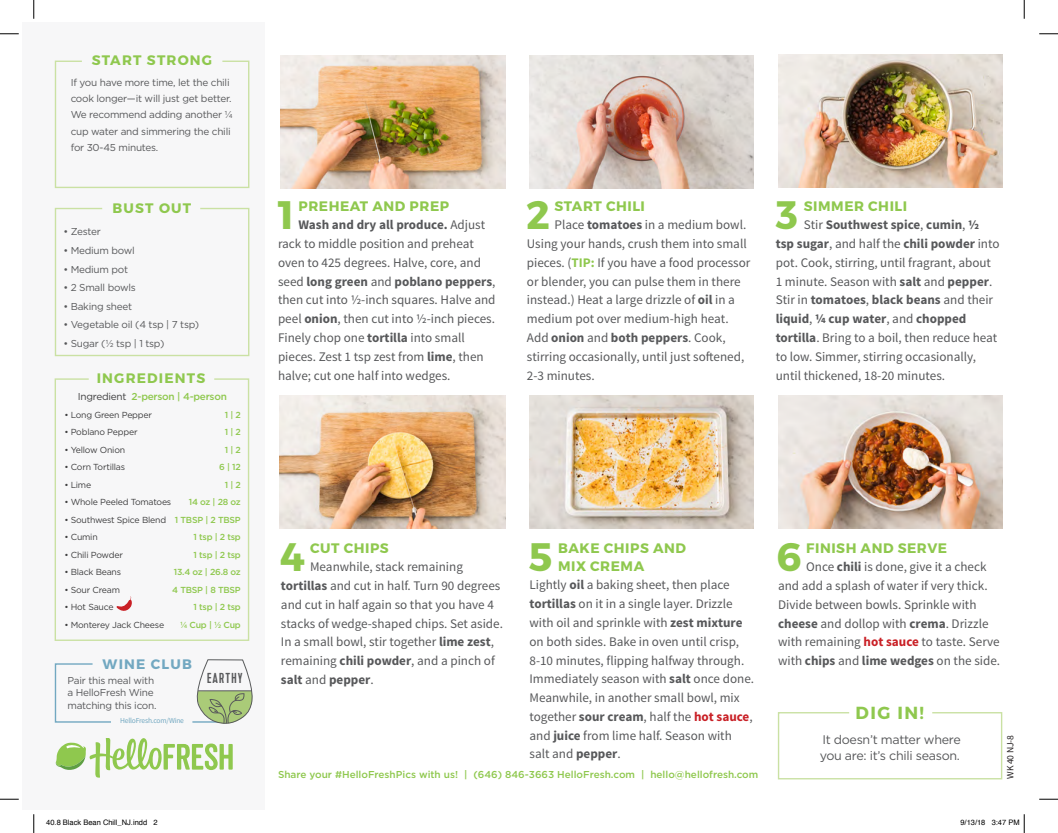
<style>
.page{position:relative;width:1058px;height:833px;background:#fff}
.page>*{position:absolute;margin:0;border:0;box-sizing:border-box;transform-origin:0 0}
.t1{font:700 39.62px "Montserrat";color:#8fc84e}
.t2{font:700 17.5px "Montserrat";color:#8fc84e}
.t3{font:14.38px "Kapra";letter-spacing:.08em;color:#58595b}
.t4{font:700 13.75px/18.1px "Montserrat";letter-spacing:.04em;color:#8fc84e}
.t5{font:700 13.75px "Montserrat";letter-spacing:.085em;color:#8fc84e}
.t6{font:700 13.75px "Montserrat";letter-spacing:.085em;color:#72a8c1}
.t7{font:13.12px/18.8px "Source Sans Pro";color:#57585a}
.t8{font:12.5px/16.8px "Gotham";letter-spacing:-.025em;color:#57585a}
.t9{font:10px/16.2px "Gotham";letter-spacing:-.025em;color:#57585a}
.t10{font:500 10px "Gotham";color:#8fc84e}
.t11{font:500 10px "Gotham";letter-spacing:-.025em;color:#8fc84e}
.t12{font:9.62px "Source Sans Pro";color:#231f20}
.t13{font:8.75px "Gotham";letter-spacing:-.025em;color:#3e3e3f}
.t14{font:500 8.75px/17.5px "Gotham";letter-spacing:-.025em;color:#8fc84e;text-align:right}
.t15{font:7.5px "Helvetica";color:#000}
.t16{font:7.5px "Source Sans Pro";letter-spacing:-.025em;color:#72a8c1}
.s1{font-weight:400;color:#3e3e3f}
.s2{font-weight:700}
.s3{font-weight:700;color:#8fc84e}
.s4{font-weight:700;color:#c92026}
</style>
<div class="page">
<div style="left:23px;top:23px;width:242px;height:787px;background:#f7f7f8"></div>
<img style="left:281px;top:55px;width:224px;height:133px">
<img style="left:529px;top:55px;width:225px;height:133px">
<img style="left:529px;top:395px;width:224px;height:133px">
<img style="left:280px;top:395px;width:225px;height:133px">
<img style="left:778px;top:55px;width:224px;height:132px">
<img style="left:778px;top:395px;width:224px;height:133px">
<svg style="left:54px;top:207px;width:196px;height:150px"></svg>
<svg style="left:54px;top:378px;width:196px;height:263px"></svg>
<svg style="left:54px;top:60px;width:196px;height:128px"></svg>
<hr style="left:193px;top:721px;width:35px;height:1px;background:#72a8c1">
<svg style="left:54px;top:663px;width:57px;height:60px"></svg>
<svg style="left:197px;top:659px;width:55px;height:64px"></svg>
<svg style="left:56px;top:738px;width:177px;height:39px"></svg>
<svg style="left:777px;top:712px;width:226px;height:68px"></svg>
<svg style="left:0;top:33px;width:19px;height:2px"></svg>
<svg style="left:1039px;top:33px;width:19px;height:2px"></svg>
<svg style="left:0;top:798px;width:19px;height:2px"></svg>
<svg style="left:1039px;top:798px;width:19px;height:2px"></svg>
<svg style="left:33px;top:0;width:2px;height:19px"></svg>
<svg style="left:33px;top:814px;width:2px;height:19px"></svg>
<svg style="left:1023px;top:0;width:2px;height:19px"></svg>
<svg style="left:1023px;top:814px;width:2px;height:19px"></svg>
<p class="t5" style="left:92px;top:52px;width:122px">START STRONG</p>
<p class="t9" style="left:71px;top:74px;width:164px">If you have more time, let the chili cook longer—it will just get better.<br>We recommend adding another ¼ cup water and simmering the chili for 30-45 minutes.</p>
<p class="t4" style="left:113px;top:199px;width:80px">BUST OUT</p>
<p class="t9" style="left:63px;top:223px;width:39px">• Zester</p>
<p class="t9" style="left:63px;top:242px;width:73px">• Medium bowl</p>
<p class="t9" style="left:63px;top:261px;width:66px">• Medium pot</p>
<p class="t9" style="left:63px;top:279px;width:74px">• 2 Small bowls</p>
<p class="t9" style="left:63px;top:298px;width:70px">• Baking sheet</p>
<p class="t9" style="left:63px;top:316px;width:137px">• Vegetable oil (4 tsp | 7 tsp)</p>
<p class="t9" style="left:63px;top:335px;width:102px">• Sugar (½ tsp | 1 tsp)</p>
<p class="t5" style="left:97px;top:369px;width:110px">INGREDIENTS</p>
<p class="t11" style="left:78px;top:390px;width:151px"><span class="s1">Ingredient</span> 2-person | 4-person</p>
<p class="t14" style="left:172px;top:405px;width:70px">1 | 2<br>1 | 2<br>1 | 2<br>6 | 12<br>1 | 2<br>14 oz | 28 oz<br>1 TBSP | 2 TBSP<br>1 tsp | 2 tsp<br>1 tsp | 2 tsp<br>13.4 oz | 26.8 oz<br>4 TBSP | 8 TBSP<br>1 tsp | 2 tsp<br>¼ Cup | ½ Cup</p>
<p class="t13" style="left:64px;top:409px;width:89px">• Long Green Pepper</p>
<p class="t13" style="left:64px;top:426px;width:75px">• Poblano Pepper</p>
<p class="t13" style="left:64px;top:444px;width:62px">• Yellow Onion</p>
<p class="t13" style="left:64px;top:461px;width:62px">• Corn Tortillas</p>
<p class="t13" style="left:64px;top:479px;width:28px">• Lime</p>
<p class="t13" style="left:64px;top:496px;width:108px">• Whole Peeled Tomatoes</p>
<p class="t13" style="left:64px;top:514px;width:103px">• Southwest Spice Blend</p>
<p class="t13" style="left:64px;top:531px;width:35px">• Cumin</p>
<p class="t13" style="left:64px;top:549px;width:60px">• Chili Powder</p>
<p class="t13" style="left:64px;top:566px;width:58px">• Black Beans</p>
<p class="t13" style="left:64px;top:584px;width:57px">• Sour Cream</p>
<p class="t13" style="left:64px;top:601px;width:51px">• Hot Sauce</p>
<p class="t13" style="left:64px;top:619px;width:101px">• Monterey Jack Cheese</p>
<p class="t6" style="left:103px;top:655px;width:91px">WINE CLUB</p>
<p class="t9" style="left:68px;top:673px;width:90px;line-height:12.5px">Pair this meal with a HelloFresh Wine matching this icon.</p>
<p class="t16" style="left:120px;top:716px;width:65px">HelloFresh.com/Wine</p>
<p class="t3" style="left:207px;top:669px;width:37px">EARTHY</p>
<h1 class="t1" style="left:278px;top:190px;width:18px">1</h1>
<p class="t4" style="left:298px;top:197px;width:152px">PREHEAT AND PREP</p>
<p class="t7" style="left:278px;top:216px;width:219px;text-indent:20px"><span class="s2">Wash and dry all produce.</span> Adjust rack to middle position and preheat oven to 425 degrees. Halve, core, and seed <span class="s2">long green</span> and <span class="s2">poblano peppers</span>, then cut into ½-inch squares. Halve and peel <span class="s2">onion</span>, then cut into ½-inch pieces.<br>Finely chop one <span class="s2">tortilla</span> into small pieces. Zest 1 tsp zest from <span class="s2">lime</span>, then halve; cut one half into wedges.</p>
<h1 class="t1" style="left:526px;top:190px;width:25px">2</h1>
<p class="t4" style="left:554px;top:197px;width:92px">START CHILI</p>
<p class="t7" style="left:527px;top:216px;width:225px;text-indent:28px">Place <span class="s2">tomatoes</span> in a medium bowl.<br>Using your hands, crush them into small pieces. (<span class="s3">TIP:</span> If you have a food processor or blender, you can pulse them in there instead.) Heat a large drizzle of <span class="s2">oil</span> in a medium pot over medium-high heat.<br>Add <span class="s2">onion</span> and <span class="s2">both peppers</span>. Cook, stirring occasionally, until just softened, 2-3 minutes.</p>
<h1 class="t1" style="left:775px;top:190px;width:24px">3</h1>
<p class="t4" style="left:804px;top:197px;width:105px">SIMMER CHILI</p>
<p class="t7" style="left:775px;top:216px;width:225px;text-indent:28px">Stir <span class="s2">Southwest spice</span>, <span class="s2">cumin</span>, <span class="s2">½ tsp sugar</span>, and half the <span class="s2">chili powder</span> into pot. Cook, stirring, until fragrant, about 1 minute. Season with <span class="s2">salt</span> and <span class="s2">pepper</span>.<br>Stir in <span class="s2">tomatoes</span>, <span class="s2">black beans</span> and their <span class="s2">liquid</span>, <span class="s2">¼ cup water</span>, and <span class="s2">chopped tortilla</span>. Bring to a boil, then reduce heat to low. Simmer, stirring occasionally, until thickened, 18-20 minutes.</p>
<h1 class="t1" style="left:280px;top:532px;width:27px">4</h1>
<p class="t4" style="left:310px;top:539px;width:80px">CUT CHIPS</p>
<p class="t7" style="left:281px;top:557px;width:223px;text-indent:29px">Meanwhile, stack remaining <span class="s2">tortillas</span> and cut in half. Turn 90 degrees and cut in half again so that you have 4 stacks of wedge-shaped chips. Set aside.<br>In a small bowl, stir together <span class="s2">lime zest</span>, remaining <span class="s2">chili powder</span>, and a pinch of <span class="s2">salt</span> and <span class="s2">pepper</span>.</p>
<h1 class="t1" style="left:529px;top:532px;width:25px">5</h1>
<p class="t4" style="left:558px;top:539px;width:129px">BAKE CHIPS AND<br>MIX CREMA</p>
<p class="t7" style="left:529px;top:576px;width:226px">Lightly <span class="s2">oil</span> a baking sheet, then place <span class="s2">tortillas</span> on it in a single layer. Drizzle with oil and sprinkle with <span class="s2">zest mixture </span>on both sides. Bake in oven until crisp, 8-10 minutes, flipping halfway through.<br>Immediately season with <span class="s2">salt</span> once done.<br>Meanwhile, in another small bowl, mix together <span class="s2">sour cream</span>, half the <span class="s4">hot sauce</span>, and <span class="s2">juice</span> from lime half. Season with salt and <span class="s2">pepper</span>.</p>
<p class="t10" style="left:278px;top:767px;width:482px">Share your #HelloFreshPics with us! | (646) 846-3663 HelloFresh.com | hello@hellofresh.com</p>
<h1 class="t1" style="left:776px;top:532px;width:27px">6</h1>
<p class="t4" style="left:806px;top:539px;width:142px">FINISH AND SERVE</p>
<p class="t7" style="left:778px;top:557px;width:224px;text-indent:28px">Once <span class="s2">chili</span> is done, give it a check and add a splash of water if very thick.<br>Divide between bowls. Sprinkle with <span class="s2">cheese</span> and dollop with <span class="s2">crema</span>. Drizzle with remaining <span class="s4">hot sauce</span> to taste. Serve with <span class="s2">chips</span> and <span class="s2">lime wedges</span> on the side.</p>
<h2 class="t2" style="left:855px;top:702px;width:70px">DIG IN!</h2>
<p class="t8" style="left:819px;top:730px;width:142px">It doesn’t matter where you are: it’s chili season.</p>
<p class="t12" style="left:1004px;top:778px;width:44px;rotate:-90deg">WK 40 NJ-8</p>
<p class="t15" style="left:46px;top:817px;width:113px">40.8 Black Bean Chill_NJ.indd 2</p>
<p class="t15" style="left:960px;top:817px;width:61px">9/13/18 3:47 PM</p>
</div>
